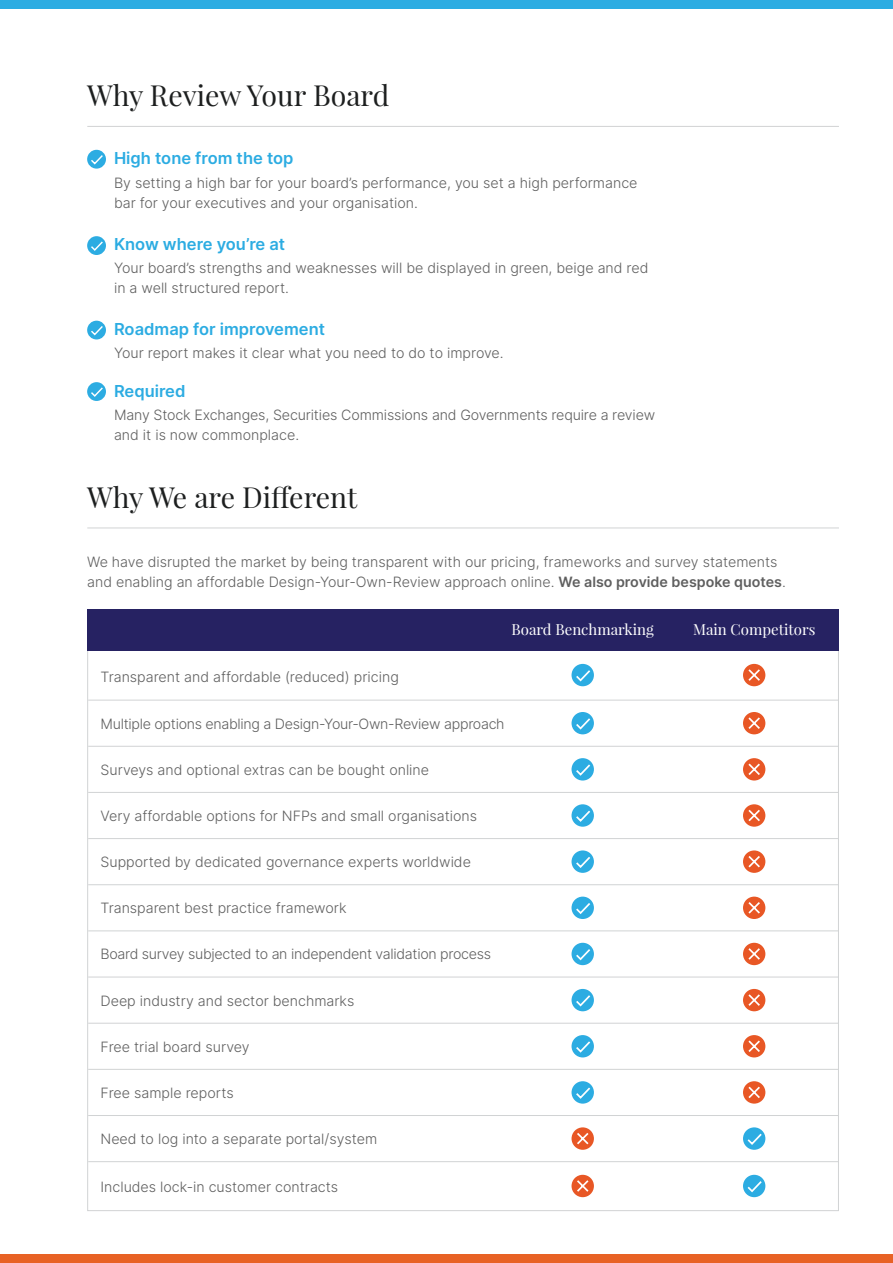
<style>
.page{position:relative;width:893px;height:1263px;background:#fff}
.page>*{position:absolute;margin:0;border:0;box-sizing:border-box;transform-origin:0 0}
.t1{font:28.5px "Playfair Display";color:#1d1f1f}
.t2{font:600 16.5px "Inter";color:#2cace2}
.t3{font:15px "Playfair Display";color:#fff}
.t4{font:300 14.25px/20.2px "Inter";color:#5f5f5f}
.t5{font:300 14.25px "Inter";letter-spacing:-.02em;color:#5f5f5f}
.s1{font-weight:600}
</style>
<div class="page">
<hr style="left:87px;top:126px;width:752px;height:1px;background:#d1d3d4">
<div style="left:0;top:1254px;width:893px;height:9px;background:#e86225"></div>
<div style="left:0;top:0;width:893px;height:9px;background:#2cace2"></div>
<hr style="left:87px;top:528px;width:752px;height:1px;background:#d1d3d4">
<hr style="left:88px;top:700px;width:750px;height:1px;background:#d1d3d4">
<hr style="left:88px;top:746px;width:750px;height:1px;background:#d1d3d4">
<hr style="left:88px;top:792px;width:750px;height:1px;background:#d1d3d4">
<hr style="left:88px;top:838px;width:750px;height:1px;background:#d1d3d4">
<hr style="left:88px;top:884px;width:750px;height:1px;background:#d1d3d4">
<hr style="left:88px;top:930px;width:750px;height:1px;background:#d1d3d4">
<hr style="left:88px;top:977px;width:750px;height:1px;background:#d1d3d4">
<hr style="left:88px;top:1023px;width:750px;height:1px;background:#d1d3d4">
<hr style="left:88px;top:1069px;width:750px;height:1px;background:#d1d3d4">
<svg style="left:571px;top:664px;width:23px;height:22px"></svg>
<svg style="left:574px;top:668px;width:18px;height:15px"></svg>
<div style="left:743px;top:664px;width:22px;height:22px;background:#e85725;border-radius:50%"></div>
<svg style="left:748px;top:669px;width:12px;height:12px"></svg>
<div style="left:571px;top:712px;width:23px;height:22px;background:#2cace2;border-radius:50%"></div>
<svg style="left:574px;top:716px;width:18px;height:15px"></svg>
<div style="left:743px;top:712px;width:22px;height:22px;background:#e85725;border-radius:50%"></div>
<svg style="left:748px;top:717px;width:12px;height:12px"></svg>
<div style="left:571px;top:758px;width:23px;height:22px;background:#2cace2;border-radius:50%"></div>
<svg style="left:574px;top:764px;width:18px;height:13px"></svg>
<div style="left:743px;top:758px;width:22px;height:22px;background:#e85725;border-radius:50%"></div>
<svg style="left:748px;top:763px;width:12px;height:12px"></svg>
<svg style="left:571px;top:804px;width:23px;height:23px"></svg>
<svg style="left:574px;top:809px;width:18px;height:14px"></svg>
<div style="left:743px;top:804px;width:22px;height:23px;background:#e85725;border-radius:50%"></div>
<svg style="left:748px;top:809px;width:12px;height:13px"></svg>
<div style="left:571px;top:897px;width:23px;height:22px;background:#2cace2;border-radius:50%"></div>
<svg style="left:576px;top:901px;width:16px;height:14px"></svg>
<div style="left:743px;top:897px;width:22px;height:22px;background:#e85725;border-radius:50%"></div>
<svg style="left:748px;top:902px;width:12px;height:12px"></svg>
<svg style="left:571px;top:850px;width:23px;height:23px"></svg>
<svg style="left:574px;top:855px;width:18px;height:14px"></svg>
<div style="left:743px;top:850px;width:22px;height:23px;background:#e85725;border-radius:50%"></div>
<svg style="left:748px;top:856px;width:12px;height:12px"></svg>
<svg style="left:571px;top:943px;width:23px;height:22px"></svg>
<svg style="left:574px;top:947px;width:18px;height:14px"></svg>
<div style="left:743px;top:943px;width:22px;height:22px;background:#e85725;border-radius:50%"></div>
<svg style="left:748px;top:948px;width:12px;height:12px"></svg>
<div style="left:571px;top:989px;width:23px;height:22px;background:#2cace2;border-radius:50%"></div>
<svg style="left:574px;top:993px;width:18px;height:15px"></svg>
<div style="left:743px;top:989px;width:22px;height:22px;background:#e85725;border-radius:50%"></div>
<svg style="left:748px;top:994px;width:12px;height:12px"></svg>
<div style="left:571px;top:1035px;width:23px;height:22px;background:#2cace2;border-radius:50%"></div>
<svg style="left:574px;top:1039px;width:18px;height:15px"></svg>
<div style="left:743px;top:1035px;width:22px;height:22px;background:#e85725;border-radius:50%"></div>
<svg style="left:748px;top:1040px;width:12px;height:12px"></svg>
<svg style="left:571px;top:1081px;width:23px;height:22px"></svg>
<svg style="left:574px;top:1086px;width:18px;height:14px"></svg>
<div style="left:743px;top:1081px;width:22px;height:22px;background:#e85725;border-radius:50%"></div>
<svg style="left:748px;top:1086px;width:12px;height:12px"></svg>
<hr style="left:88px;top:1115px;width:750px;height:1px;background:#d1d3d4">
<hr style="left:88px;top:1161px;width:750px;height:1px;background:#d1d3d4">
<div style="left:743px;top:1127px;width:22px;height:23px;background:#2cace2;border-radius:50%"></div>
<svg style="left:747px;top:1133px;width:16px;height:13px"></svg>
<svg style="left:571px;top:1127px;width:23px;height:23px"></svg>
<svg style="left:575px;top:1131px;width:15px;height:15px"></svg>
<div style="left:743px;top:1175px;width:22px;height:22px;background:#2cace2;border-radius:50%"></div>
<svg style="left:747px;top:1181px;width:15px;height:12px"></svg>
<div style="left:571px;top:1175px;width:23px;height:22px;background:#e85725;border-radius:50%"></div>
<svg style="left:577px;top:1180px;width:12px;height:12px"></svg>
<div style="left:87px;top:610px;width:752px;height:41px;background:#262262"></div>
<svg style="left:87px;top:150px;width:19px;height:19px"></svg>
<svg style="left:89px;top:154px;width:15px;height:12px"></svg>
<svg style="left:87px;top:236px;width:19px;height:19px"></svg>
<svg style="left:89px;top:240px;width:15px;height:12px"></svg>
<div style="left:87px;top:321px;width:19px;height:18px;background:#2cace2;border-radius:50%"></div>
<svg style="left:89px;top:324px;width:15px;height:12px"></svg>
<svg style="left:87px;top:382px;width:19px;height:19px"></svg>
<svg style="left:89px;top:386px;width:15px;height:12px"></svg>
<h1 class="t1" style="left:87px;top:78px;width:304px">Why Review Your Board</h1>
<p class="t2" style="left:114px;top:146px;width:181px">High tone from the top</p>
<p class="t4" style="left:114px;top:172px;width:525px">By setting a high bar for your board’s performance, you set a high performance bar for your executives and your organisation.</p>
<p class="t2" style="left:114px;top:231px;width:173px">Know where you’re at</p>
<p class="t4" style="left:114px;top:257px;width:536px">Your board’s strengths and weaknesses will be displayed in green, beige and red in a well structured report.</p>
<p class="t2" style="left:114px;top:317px;width:212px">Roadmap for improvement</p>
<p class="t4" style="left:114px;top:342px;width:391px">Your report makes it clear what you need to do to improve.</p>
<p class="t2" style="left:114px;top:379px;width:73px">Required</p>
<p class="t4" style="left:114px;top:404px;width:543px">Many Stock Exchanges, Securities Commissions and Governments require a review and it is now commonplace.</p>
<h1 class="t1" style="left:87px;top:479px;width:272px">Why We are Different</h1>
<p class="t4" style="left:87px;top:551px;width:700px">We have disrupted the market by being transparent with our pricing, frameworks and survey statements and enabling an affordable Design-Your-Own-Review approach online. <span class="s1">We also provide bespoke quotes</span>.</p>
<p class="t3" style="left:511px;top:619px;width:144px">Board Benchmarking</p>
<p class="t3" style="left:693px;top:619px;width:124px">Main Competitors</p>
<p class="t4" style="left:100px;top:667px;width:300px">Transparent and affordable (reduced) pricing</p>
<p class="t5" style="left:100px;top:713px;width:406px">Multiple options enabling a Design-Your-Own-Review approach</p>
<p class="t4" style="left:100px;top:759px;width:330px">Surveys and optional extras can be bought online</p>
<p class="t4" style="left:100px;top:805px;width:378px">Very affordable options for NFPs and small organisations</p>
<p class="t4" style="left:100px;top:852px;width:372px">Supported by dedicated governance experts worldwide</p>
<p class="t4" style="left:100px;top:898px;width:247px">Transparent best practice framework</p>
<p class="t5" style="left:100px;top:944px;width:392px">Board survey subjected to an independent validation process</p>
<p class="t4" style="left:100px;top:990px;width:255px">Deep industry and sector benchmarks</p>
<p class="t4" style="left:100px;top:1036px;width:151px">Free trial board survey</p>
<p class="t4" style="left:100px;top:1082px;width:135px">Free sample reports</p>
<p class="t4" style="left:100px;top:1128px;width:278px">Need to log into a separate portal/system</p>
<p class="t4" style="left:100px;top:1176px;width:239px">Includes lock-in customer contracts</p>
</div>
